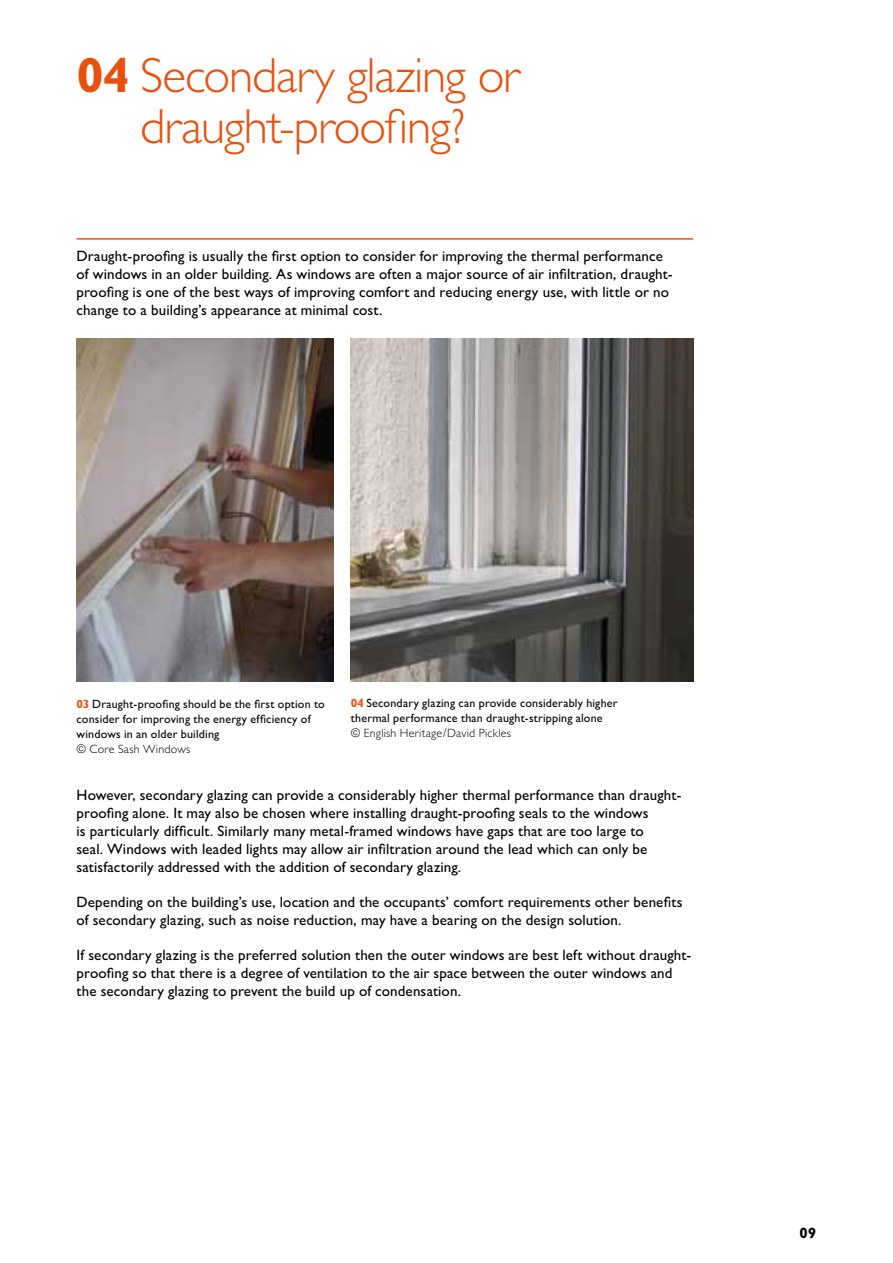
<style>
.page{position:relative;width:893px;height:1263px;background:#fff}
.page>*{position:absolute;margin:0;border:0;box-sizing:border-box;transform-origin:0 0}
.t1{font:300 49.5px/51px "M Gill Sans";letter-spacing:-.025em;color:#e9500e;text-align:center}
.reg_body{font:15px/18px "M Gill Sans";letter-spacing:.01em;color:#000}
.body_copy___rule{font:15px/18px "M Gill Sans";letter-spacing:.01em;color:#000}
.t2{font:700 15px "M Gill Sans";color:#000}
.t3{font:12px/15px "M Gill Sans";letter-spacing:.015em;color:#000}
.t4{font:300 12px "M Gill Sans";letter-spacing:.02em;color:#000}
.s1{font-weight:700}
.s2{font-weight:700;color:#e9500e}
</style>
<div class="page">
<hr style="left:77px;top:238px;width:616px;height:2px;background:#e9500e">
<img style="left:77px;top:338px;width:257px;height:343px">
<img style="left:351px;top:338px;width:342px;height:343px">
<h1 class="t1" style="left:77px;top:50px;width:445px"><span class="s1">04</span> Secondary glazing or draught-proofing?</h1>
<p class="body_copy___rule" style="left:77px;top:247px;width:598px">Draught-proofing is usually the first option to consider for improving the thermal performance of windows in an older building. As windows are often a major source of air infiltration, draught&shy;proofing is one of the best ways of improving comfort and reducing energy use, with little or no change to a building’s appearance at minimal cost.</p>
<p class="t3" style="left:77px;top:696px;width:250px"><span class="s2">03</span> Draught-proofing should be the first option to consider for improving the energy efficiency of windows in an older building</p>
<p class="t4" style="left:77px;top:742px;width:115px">© Core Sash Windows</p>
<p class="t3" style="left:351px;top:696px;width:268px"><span class="s2">04</span> Secondary glazing can provide considerably higher thermal performance than draught-stripping alone</p>
<p class="t4" style="left:351px;top:727px;width:162px">© English Heritage/David Pickles</p>
<p class="reg_body" style="left:77px;top:786px;width:606px">However, secondary glazing can provide a considerably higher thermal performance than draught&shy;proofing alone. It may also be chosen where installing draught-proofing seals to the windows<br>is particularly difficult. Similarly many metal-framed windows have gaps that are too large to<br>seal. Windows with leaded lights may allow air infiltration around the lead which can only be satisfactorily addressed with the addition of secondary glazing.</p>
<p class="reg_body" style="left:77px;top:893px;width:607px">Depending on the building’s use, location and the occupants’ comfort requirements other benefits of secondary glazing, such as noise reduction, may have a bearing on the design solution.</p>
<p class="reg_body" style="left:77px;top:946px;width:616px">If secondary glazing is the preferred solution then the outer windows are best left without draught&shy;proofing so that there is a degree of ventilation to the air space between the outer windows and the secondary glazing to prevent the build up of condensation.</p>
<p class="t2" style="left:800px;top:1225px;width:18px">09</p>
</div>
